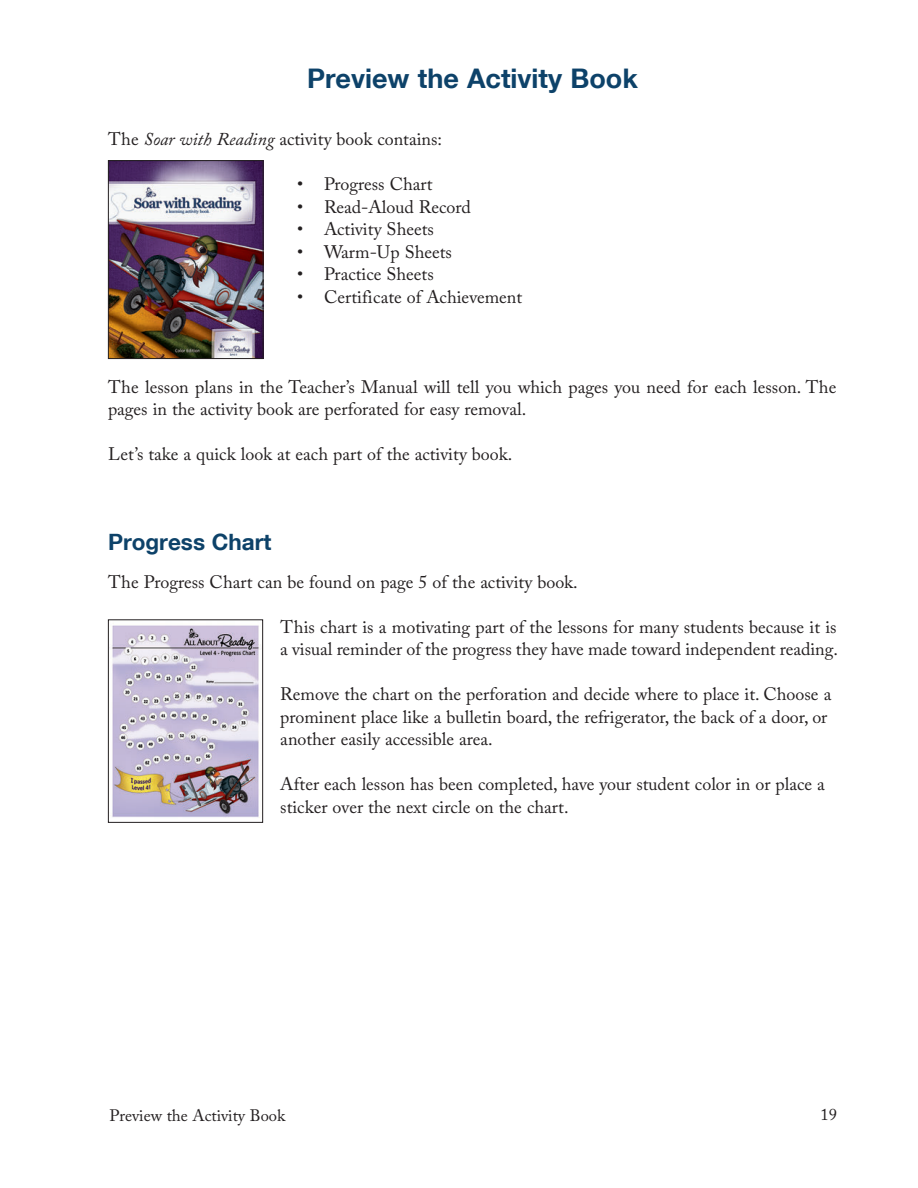
<style>
.page{position:relative;width:918px;height:1188px;background:#fff}
.page>*{position:absolute;margin:0;border:0;box-sizing:border-box;transform-origin:0 0}
.t1{font:700 27px "Helvetica Neue LT Com";color:#0d4269}
.t2{font:700 22.5px "Helvetica Neue LT Com";color:#0d4269}
.Paragraph_Main{font:18px/22.5px "Adobe Caslon Pro";color:#231f20}
.t3{font:16.5px "Adobe Caslon Pro";color:#231f20}
.s1{font-style:italic}
</style>
<div class="page">
<img style="left:110px;top:162px;width:151px;height:195px">
<div style="left:108px;top:160px;width:155px;height:199px;border:1px solid #231f20"></div>
<img style="left:111px;top:625px;width:149px;height:193px">
<div style="left:108px;top:619px;width:155px;height:204px;border:1px solid #231f20"></div>
<p class="t1" style="left:307px;top:62px;width:332px">Preview the Activity Book</p>
<p class="Paragraph_Main" style="left:108px;top:128px;width:336px">The <span class="s1">Soar with Reading</span> activity book contains:</p>
<p class="Paragraph_Main" style="left:297px;top:173px;width:137px">• Progress Chart</p>
<p class="Paragraph_Main" style="left:297px;top:195px;width:175px">• Read-Aloud Record</p>
<p class="Paragraph_Main" style="left:297px;top:218px;width:138px">• Activity Sheets</p>
<p class="Paragraph_Main" style="left:297px;top:240px;width:156px">• Warm-Up Sheets</p>
<p class="Paragraph_Main" style="left:297px;top:263px;width:138px">• Practice Sheets</p>
<p class="Paragraph_Main" style="left:297px;top:285px;width:227px">• Certificate of Achievement</p>
<p class="Paragraph_Main" style="left:108px;top:375px;width:730px">The lesson plans in the Teacher’s Manual will tell you which pages you need for each lesson. The pages in the activity book are perforated for easy removal.</p>
<p class="Paragraph_Main" style="left:108px;top:443px;width:406px">Let’s take a quick look at each part of the activity book.</p>
<p class="t2" style="left:108px;top:528px;width:165px">Progress Chart</p>
<p class="Paragraph_Main" style="left:108px;top:570px;width:471px">The Progress Chart can be found on page 5 of the activity book.</p>
<p class="Paragraph_Main" style="left:280px;top:615px;width:559px">This chart is a motivating part of the lessons for many students because it is a visual reminder of the progress they have made toward independent reading.</p>
<p class="Paragraph_Main" style="left:280px;top:683px;width:553px">Remove the chart on the perforation and decide where to place it. Choose a prominent place like a bulletin board, the refrigerator, the back of a door, or another easily accessible area.</p>
<p class="Paragraph_Main" style="left:280px;top:773px;width:546px">After each lesson has been completed, have your student color in or place a sticker over the next circle on the chart.</p>
<p class="t3" style="left:110px;top:1106px;width:177px">Preview the Activity Book</p>
<p class="t3" style="left:820px;top:1104px;width:18px">19</p>
</div>
